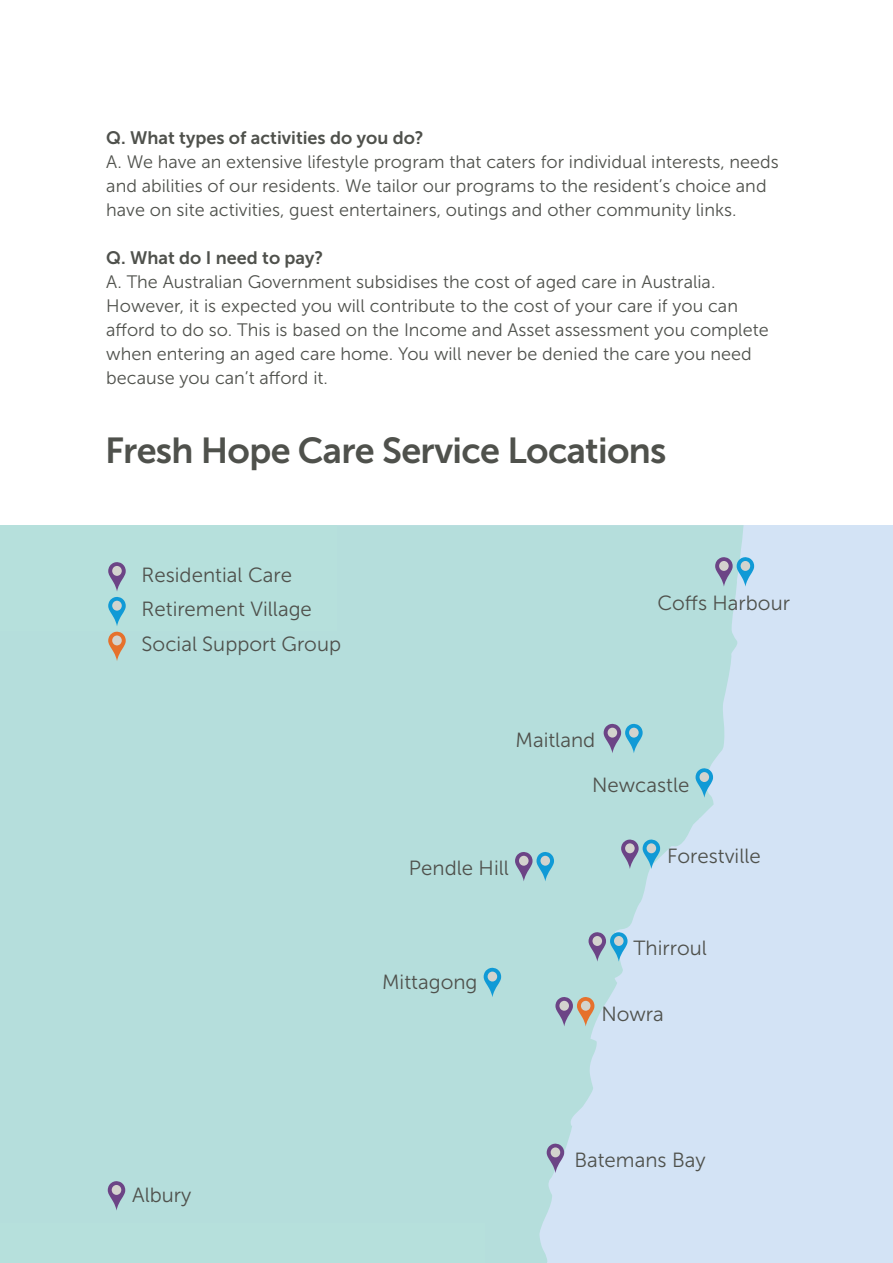
<style>
.page{position:relative;width:893px;height:1263px;background:#fff}
.page>*{position:absolute;margin:0;border:0;box-sizing:border-box;transform-origin:0 0}
.t1{font:36px "Museo Sans 700";letter-spacing:-.02em;color:#4f514c}
.t2{font:20.55px/34.7px "Museo Sans 300";color:#4f514c}
.t3{font:20.4px "Museo Sans 300";color:#4f514c}
.t4{font:18px/24px "Museo Sans 300";color:#4f514c}
.t5{font:18px "Museo Sans 700";color:#4f514c}
</style>
<div class="page">
<div style="left:0;top:525px;width:893px;height:738px;background:#d3e3f5"></div>
<svg style="left:0;top:525px;width:755px;height:738px;background:#b9dedf"></svg>
<svg style="left:108px;top:1181px;width:17px;height:29px"></svg>
<div style="left:112px;top:1185px;width:9px;height:10px;background:#d3d3ce;border-radius:50%"></div>
<svg style="left:715px;top:557px;width:39px;height:30px"></svg>
<div style="left:719px;top:561px;width:10px;height:10px;background:#d3d3ce;border-radius:50%"></div>
<svg style="left:604px;top:724px;width:39px;height:29px"></svg>
<div style="left:608px;top:728px;width:9px;height:10px;background:#d3d3ce;border-radius:50%"></div>
<svg style="left:515px;top:852px;width:39px;height:29px"></svg>
<div style="left:519px;top:856px;width:10px;height:10px;background:#d3d3ce;border-radius:50%"></div>
<svg style="left:621px;top:839px;width:39px;height:30px"></svg>
<div style="left:625px;top:843px;width:10px;height:10px;background:#d3d3ce;border-radius:50%"></div>
<svg style="left:555px;top:997px;width:39px;height:29px"></svg>
<div style="left:559px;top:1001px;width:10px;height:10px;background:#d3d3ce;border-radius:50%"></div>
<svg style="left:695px;top:768px;width:18px;height:30px"></svg>
<div style="left:699px;top:772px;width:10px;height:10px;background:#d3d3ce;border-radius:50%"></div>
<svg style="left:484px;top:967px;width:17px;height:30px"></svg>
<div style="left:488px;top:971px;width:9px;height:10px;background:#d3d3ce;border-radius:50%"></div>
<svg style="left:547px;top:1143px;width:17px;height:30px"></svg>
<div style="left:551px;top:1147px;width:9px;height:10px;background:#d3d3ce;border-radius:50%"></div>
<svg style="left:588px;top:932px;width:40px;height:30px"></svg>
<div style="left:592px;top:936px;width:10px;height:10px;background:#d3d3ce;border-radius:50%"></div>
<div style="left:0;top:525px;width:336px;height:106px;background:#b6e0dc"></div>
<svg style="left:108px;top:597px;width:18px;height:64px"></svg>
<div style="left:112px;top:635px;width:10px;height:10px;background:#d3d3ce;border-radius:50%"></div>
<svg style="left:108px;top:562px;width:18px;height:29px"></svg>
<div style="left:112px;top:566px;width:10px;height:10px;background:#d3d3ce;border-radius:50%"></div>
<div style="left:0;top:1224px;width:484px;height:39px;background:#b6e0dc"></div>
<p class="t5" style="left:106px;top:128px;width:319px">Q. What types of activities do you do?</p>
<p class="t4" style="left:106px;top:150px;width:674px">A. We have an extensive lifestyle program that caters for individual interests, needs and abilities of our residents. We tailor our programs to the resident’s choice and have on site activities, guest entertainers, outings and other community links.</p>
<p class="t5" style="left:106px;top:248px;width:219px">Q. What do I need to pay?</p>
<p class="t4" style="left:106px;top:270px;width:664px">A. The Australian Government subsidises the cost of aged care in Australia.<br>However, it is expected you will contribute to the cost of your care if you can afford to do so. This is based on the Income and Asset assessment you complete when entering an aged care home. You will never be denied the care you need because you can’t afford it.</p>
<h1 class="t1" style="left:105px;top:431px;width:563px">Fresh Hope Care Service Locations</h1>
<p class="t2" style="left:142px;top:557px;width:201px">Residential Care<br>Retirement Village<br>Social Support Group</p>
<p class="t2" style="left:657px;top:586px;width:134px">Coffs Harbour</p>
<p class="t2" style="left:516px;top:723px;width:81px">Maitland</p>
<p class="t2" style="left:592px;top:767px;width:99px">Newcastle</p>
<p class="t2" style="left:409px;top:851px;width:101px">Pendle Hill</p>
<p class="t2" style="left:667px;top:839px;width:95px">Forestville</p>
<p class="t3" style="left:382px;top:971px;width:97px">Mittagong</p>
<p class="t2" style="left:634px;top:931px;width:75px">Thirroul</p>
<p class="t2" style="left:601px;top:996px;width:64px">Nowra</p>
<p class="t2" style="left:132px;top:1178px;width:61px">Albury</p>
<p class="t2" style="left:574px;top:1143px;width:133px">Batemans Bay</p>
</div>
